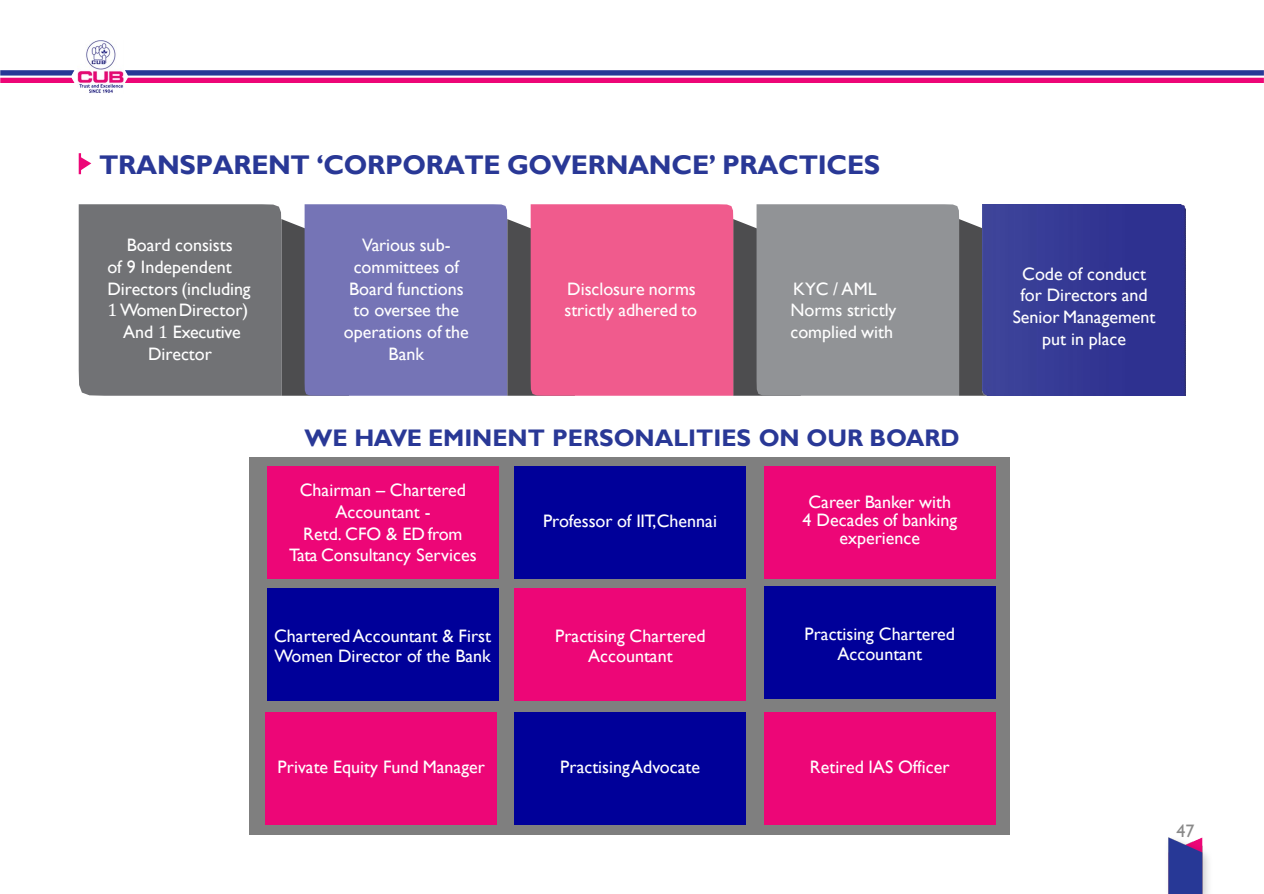
<style>
.page{position:relative;width:1264px;height:894px;background:#fff}
.page>*{position:absolute;margin:0;border:0;box-sizing:border-box;transform-origin:0 0}
.t1{font:700 27px "Gill Sans";letter-spacing:-.01em;color:#293896}
.t2{font:700 24px "Gill Sans";letter-spacing:-.005em;color:#293896}
.t3{font:18px/21.6px "Gill Sans";color:#fff}
.t4{font:18px "Gill Sans";color:#898989}
.s1{font-family:"Cambria"}
</style>
<div class="page">
<div style="left:249px;top:457px;width:760px;height:377px;background:#7f7f7f"></div>
<hr style="left:79px;top:153px;width:2px;height:21px;background:#ed0677">
<svg style="left:81px;top:156px;width:10px;height:15px"></svg>
<svg style="left:79px;top:204px;width:903px;height:191px;background:#96738d"></svg>
<img style="left:982px;top:204px;width:202px;height:191px">
<div style="left:514px;top:466px;width:231px;height:112px;background:#009"></div>
<div style="left:514px;top:712px;width:231px;height:112px;background:#009"></div>
<div style="left:764px;top:466px;width:231px;height:112px;background:#ed0677"></div>
<div style="left:764px;top:586px;width:231px;height:113px;background:#009"></div>
<div style="left:764px;top:712px;width:231px;height:113px;background:#ed0677"></div>
<div style="left:267px;top:466px;width:231px;height:112px;background:#ed0677"></div>
<div style="left:266px;top:712px;width:231px;height:112px;background:#ed0677"></div>
<img style="left:0;top:71px;width:1263px;height:12px">
<img style="left:77px;top:40px;width:46px;height:53px">
<img style="left:1168px;top:837px;width:41px;height:56px">
<div style="left:514px;top:588px;width:232px;height:112px;background:#ed0677"></div>
<div style="left:267px;top:588px;width:231px;height:112px;background:#009"></div>
<h2 class="t1" style="left:99px;top:148px;width:782px">TRANSPARENT ‘CORPORATE GOVERNANCE’ PRACTICES</h2>
<p class="t3" style="left:107px;top:235px;width:145px;text-indent:19px">Board consists of 9 Independent<br>Directors (including<br><span class="s1">1</span> WomenDirector)</p>
<p class="t3" style="left:123px;top:321px;width:119px">And <span class="s1">1</span> Executive</p>
<p class="t3" style="left:148px;top:343px;width:65px">Director</p>
<p class="t3" style="left:344px;top:235px;width:126px;text-align:center">Various sub&shy;committees of<br>Board functions to oversee the operations of the<br>Bank</p>
<p class="t3" style="left:564px;top:278px;width:134px">Disclosure norms strictly adhered to</p>
<p class="t3" style="left:790px;top:278px;width:107px">KYC / AML<br>Norms strictly complied with</p>
<p class="t2" style="left:304px;top:423px;width:656px">WE HAVE EMINENT PERSONALITIES ON OUR BOARD</p>
<p class="t3" style="left:300px;top:479px;width:167px">Chairman – Chartered</p>
<p class="t3" style="left:335px;top:501px;width:97px">Accountant -</p>
<p class="t3" style="left:303px;top:523px;width:161px">Retd. CFO &amp; ED from</p>
<p class="t3" style="left:289px;top:544px;width:189px">Tata Consultancy Services</p>
<p class="t3" style="left:274px;top:626px;width:218px;line-height:19.5px">Chartered Accountant &amp; First<br>Women Director of the Bank</p>
<p class="t3" style="left:543px;top:510px;width:175px">Professor of IIT,Chennai</p>
<p class="t3" style="left:555px;top:625px;width:152px">Practising Chartered</p>
<p class="t3" style="left:588px;top:645px;width:86px">Accountant</p>
<p class="t3" style="left:802px;top:493px;width:156px;line-height:18px;text-align:center">Career Banker with<br>4 Decades of banking experience</p>
<p class="t3" style="left:804px;top:623px;width:152px">Practising Chartered</p>
<p class="t3" style="left:837px;top:643px;width:86px">Accountant</p>
<p class="t3" style="left:277px;top:756px;width:209px">Private Equity Fund Manager</p>
<p class="t3" style="left:560px;top:756px;width:141px">PractisingAdvocate</p>
<p class="t3" style="left:809px;top:756px;width:141px">Retired IAS Officer</p>
<p class="t3" style="left:1012px;top:263px;width:144px;text-align:center">Code of conduct for Directors and<br>Senior Management put in place</p>
<p class="t4" style="left:1176px;top:819px;width:19px">47</p>
</div>
